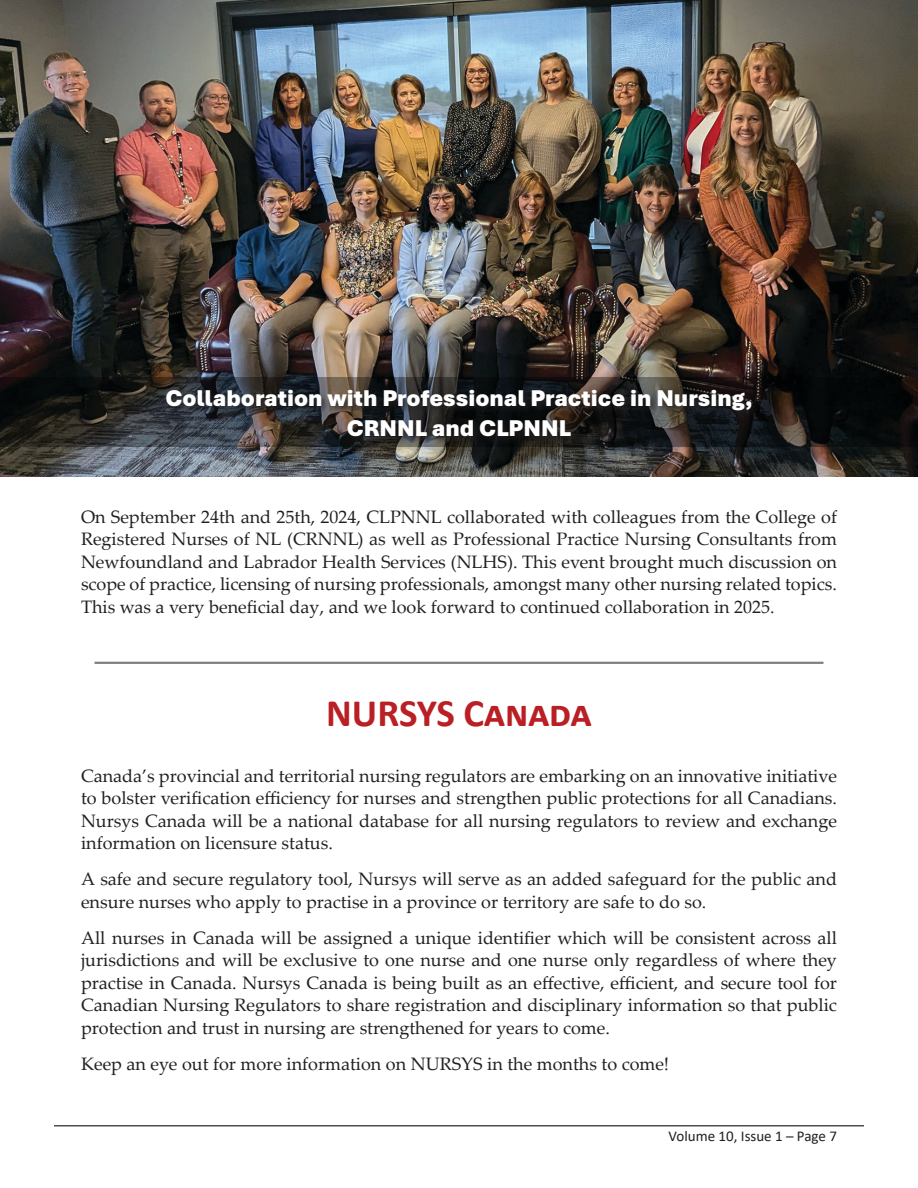
<style>
.page{position:relative;width:918px;height:1188px;background:#fff}
.page>*{position:absolute;margin:0;border:0;box-sizing:border-box;transform-origin:0 0}
.H1_-_20pt__small_cap{font:700 39px "Calibri";color:#b91f24}
.t1{font:900 24px/30px "Aptos";color:#fff;text-align:center}
.body{font:18px/22.5px "Palatino Linotype";color:#231f20;text-align:justify}
.t2{font:15px "Calibri";color:#231f20}
</style>
<div class="page">
<hr style="left:54px;top:1125px;width:810px;height:1px;background:#4f4f4f">
<img style="left:0;top:0;width:918px;height:477px">
<hr style="left:94px;top:662px;width:730px;height:2px;background:#717074">
<svg style="left:0;top:377px;width:918px;height:70px"></svg>
<div style="left:164px;top:388px;width:597px;height:58px;background:#231f20;opacity:.85"></div>
<p class="t1" style="left:165px;top:383px;width:589px">Collaboration with Professional Practice in Nursing,<br>CRNNL and CLPNNL</p>
<p class="body" style="left:81px;top:505px;width:758px">On September 24th and 25th, 2024, CLPNNL collaborated with colleagues from the College of Registered Nurses of NL (CRNNL) as well as Professional Practice Nursing Consultants from Newfoundland and Labrador Health Services (NLHS). This event brought much discussion on scope of practice, licensing of nursing professionals, amongst many other nursing related topics.<br>This was a very beneficial day, and we look forward to continued collaboration in 2025.</p>
<p class="H1_-_20pt__small_cap" style="left:326px;top:685px;width:267px">NURSYS Canada</p>
<p class="body" style="left:81px;top:764px;width:758px">Canada’s provincial and territorial nursing regulators are embarking on an innovative initiative to bolster verification efficiency for nurses and strengthen public protections for all Canadians.<br>Nursys Canada will be a national database for all nursing regulators to review and exchange information on licensure status.</p>
<p class="body" style="left:81px;top:867px;width:758px">A safe and secure regulatory tool, Nursys will serve as an added safeguard for the public and ensure nurses who apply to practise in a province or territory are safe to do so.</p>
<p class="body" style="left:81px;top:926px;width:758px">All nurses in Canada will be assigned a unique identifier which will be consistent across all jurisdictions and will be exclusive to one nurse and one nurse only regardless of where they practise in Canada. Nursys Canada is being built as an effective, efficient, and secure tool for Canadian Nursing Regulators to share registration and disciplinary information so that public protection and trust in nursing are strengthened for years to come.</p>
<p class="body" style="left:81px;top:1052px;width:590px">Keep an eye out for more information on NURSYS in the months to come!</p>
<p class="t2" style="left:669px;top:1125px;width:170px">Volume 10, Issue 1 – Page 7</p>
</div>
